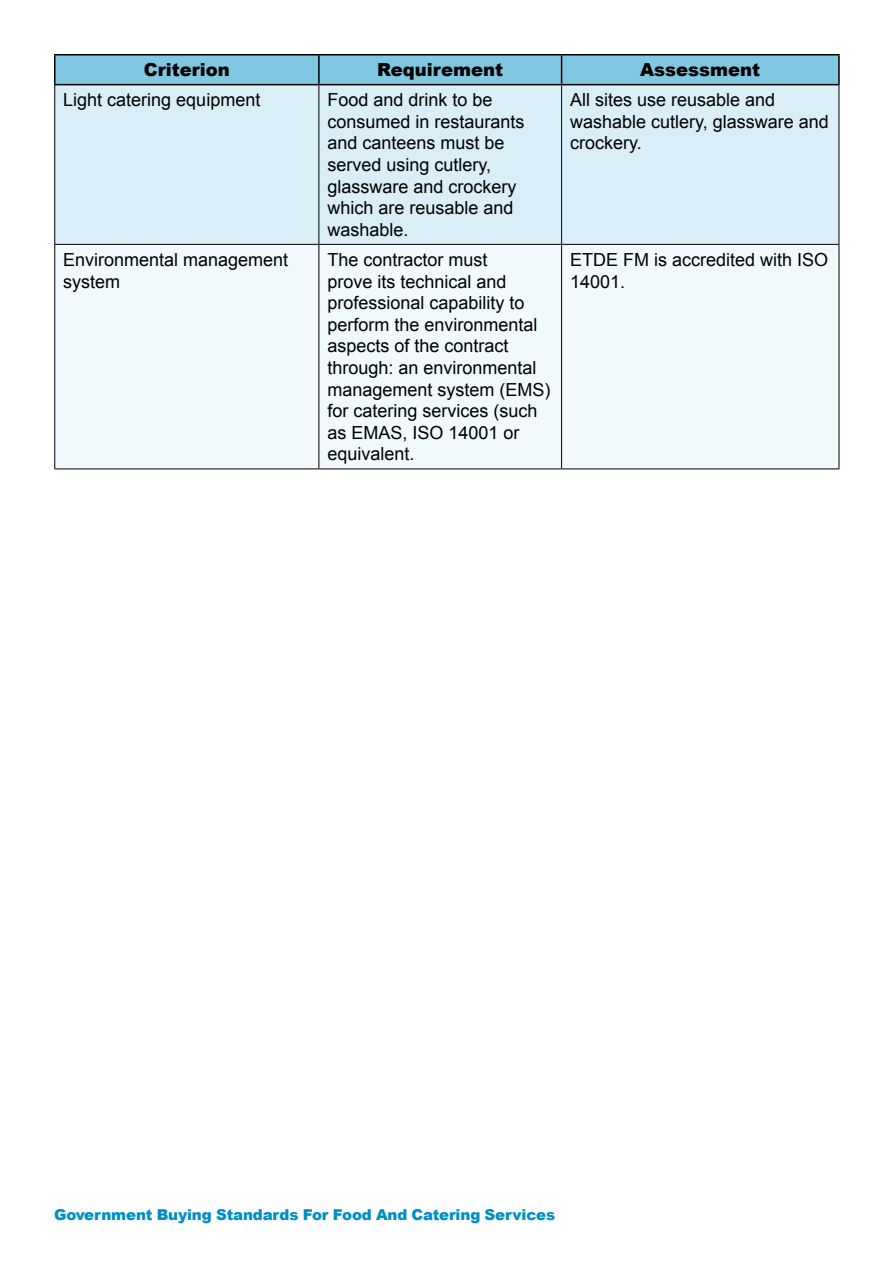
<style>
.page{position:relative;width:893px;height:1263px;background:#fff}
.page>*{position:absolute;margin:0;border:0;box-sizing:border-box;transform-origin:0 0}
.t1{font:18px/21.6px "Arial";color:#000}
.t2{font:900 18px "Arial";color:#000}
.t3{font:900 15px "Arial";letter-spacing:-.01em;color:#008fc5}
</style>
<div class="page">
<div style="left:55px;top:55px;width:264px;height:30px;background:#80c7e2"></div>
<div style="left:319px;top:55px;width:243px;height:30px;background:#80c7e2"></div>
<div style="left:562px;top:55px;width:277px;height:30px;background:#80c7e2"></div>
<div style="left:55px;top:85px;width:264px;height:159px;background:#d9eef6"></div>
<div style="left:319px;top:85px;width:243px;height:159px;background:#d9eef6"></div>
<div style="left:562px;top:85px;width:277px;height:159px;background:#d9eef6"></div>
<div style="left:55px;top:244px;width:264px;height:225px;background:#f2f9fc"></div>
<div style="left:319px;top:244px;width:243px;height:225px;background:#f2f9fc"></div>
<div style="left:562px;top:244px;width:277px;height:225px;background:#f2f9fc"></div>
<hr style="left:54px;top:54px;width:265px;height:2px;background:#000">
<hr style="left:54px;top:56px;width:2px;height:28px;background:#000">
<hr style="left:319px;top:54px;width:243px;height:2px;background:#000">
<hr style="left:318px;top:56px;width:2px;height:28px;background:#000">
<hr style="left:562px;top:54px;width:278px;height:2px;background:#000">
<svg style="left:561px;top:56px;width:1px;height:28px"></svg>
<hr style="left:838px;top:56px;width:2px;height:28px;background:#000">
<hr style="left:54px;top:84px;width:265px;height:1px;background:#000">
<hr style="left:319px;top:84px;width:243px;height:1px;background:#000">
<hr style="left:562px;top:84px;width:278px;height:1px;background:#000">
<hr style="left:54px;top:245px;width:1px;height:223px;background:#000">
<hr style="left:54px;top:468px;width:265px;height:1px;background:#000">
<hr style="left:318px;top:245px;width:1px;height:223px;background:#000">
<hr style="left:319px;top:468px;width:243px;height:1px;background:#000">
<hr style="left:561px;top:245px;width:1px;height:223px;background:#000">
<hr style="left:839px;top:245px;width:1px;height:223px;background:#000">
<hr style="left:562px;top:468px;width:277px;height:1px;background:#000">
<hr style="left:54px;top:85px;width:1px;height:159px;background:#000">
<hr style="left:318px;top:85px;width:1px;height:159px;background:#000">
<hr style="left:561px;top:85px;width:1px;height:159px;background:#000">
<hr style="left:839px;top:85px;width:1px;height:159px;background:#000">
<hr style="left:54px;top:244px;width:265px;height:1px;background:#000">
<hr style="left:319px;top:244px;width:243px;height:1px;background:#000">
<hr style="left:562px;top:244px;width:277px;height:1px;background:#000">
<p class="t2" style="left:144px;top:57px;width:87px">Criterion</p>
<p class="t2" style="left:377px;top:57px;width:127px">Requirement</p>
<p class="t2" style="left:640px;top:57px;width:122px">Assessment</p>
<p class="t1" style="left:63px;top:89px;width:199px">Light catering equipment</p>
<p class="t1" style="left:327px;top:89px;width:199px">Food and drink to be consumed in restaurants and canteens must be served using cutlery, glassware and crockery which are reusable and washable.</p>
<p class="t1" style="left:570px;top:89px;width:260px">All sites use reusable and washable cutlery, glassware and crockery.</p>
<p class="t1" style="left:63px;top:249px;width:227px">Environmental management system</p>
<p class="t1" style="left:327px;top:249px;width:225px">The contractor must<br>prove its technical and professional capability to perform the environmental aspects of the contract through: an environmental management system (EMS) for catering services (such as EMAS, ISO 14001 or equivalent.</p>
<p class="t1" style="left:570px;top:249px;width:260px">ETDE FM is accredited with ISO<br>14001.</p>
<p class="t3" style="left:54px;top:1203px;width:503px">Government Buying Standards For Food And Catering Services</p>
</div>
